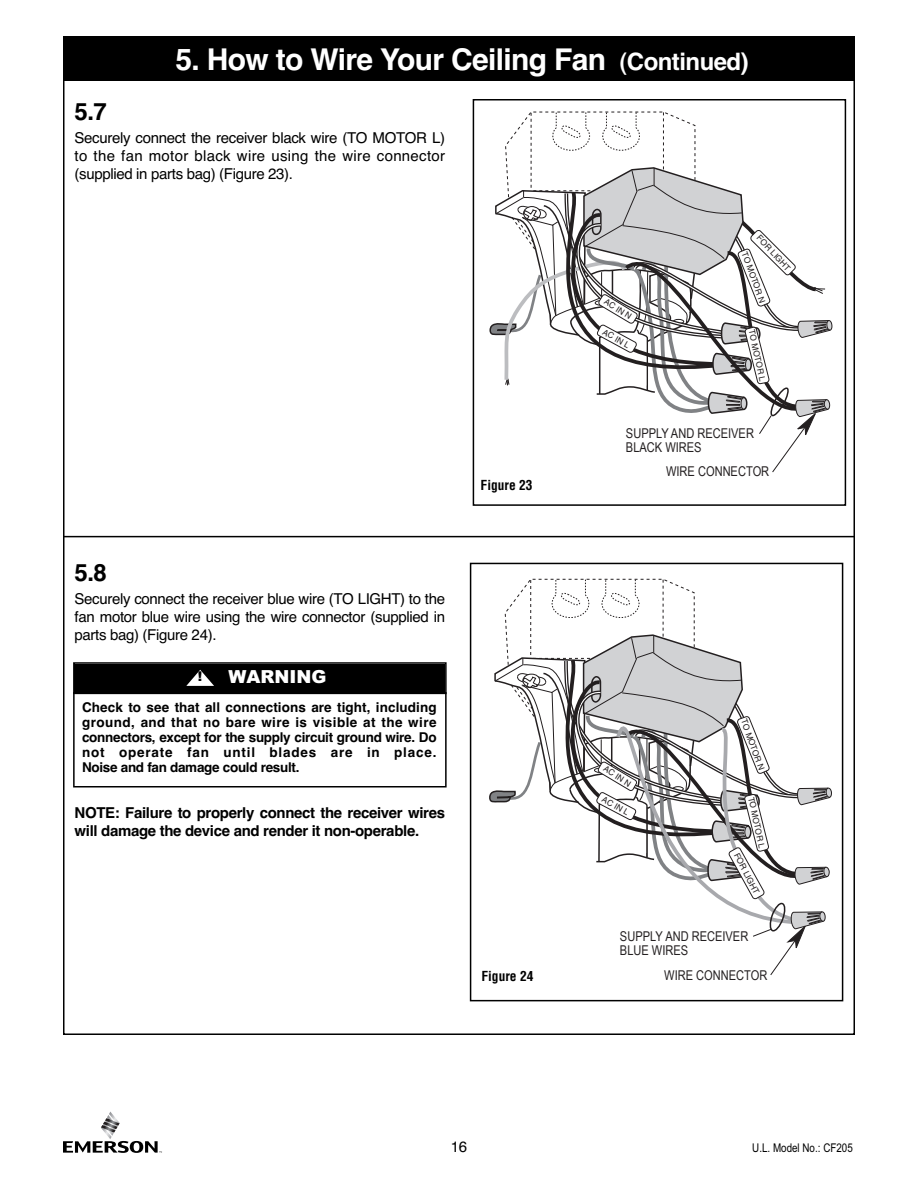
<style>
.page{position:relative;width:918px;height:1188px;background:#fff}
.page>*{position:absolute;margin:0;border:0;box-sizing:border-box;transform-origin:0 0}
.t1{font:700 30px "Helvetica";letter-spacing:-.02em;color:#fff}
.t2{font:700 24px "Helvetica";color:#000}
.t3{font:900 18px "Arial";color:#fff}
.t4{font:15px/18px "Helvetica";letter-spacing:-.02em;color:#000;text-align:justify}
.t5{font:700 15px/18px "Helvetica";letter-spacing:-.02em;color:#000}
.t6{font:700 13.5px/15px "Helvetica";letter-spacing:-.02em;color:#000;text-align:justify}
.t7{font:13.5px/13.5px "Arial Narrow";color:#231f20}
.t8{font:700 condensed 13.5px "Helvetica";color:#000}
.t9{font:900 13.5px "Arial";color:#000}
.t10{font:12px "Arial Narrow";color:#000}
.t11{font:8.4px "Helvetica";color:#231f20}
.s1{font-size:24px}
</style>
<div class="page">
<svg style="left:63px;top:1111px;width:99px;height:42px"></svg>
<div style="left:63px;top:36px;width:792px;height:45px;background:#000"></div>
<hr style="left:63px;top:536px;width:792px;height:1px;background:#000">
<svg style="left:489px;top:111px;width:343px;height:362px"></svg>
<div style="left:473px;top:99px;width:373px;height:407px;border:2px solid #000"></div>
<svg style="left:490px;top:579px;width:342px;height:396px"></svg>
<div style="left:470px;top:563px;width:373px;height:438px;border:2px solid #000"></div>
<div style="left:481px;top:971px;width:70px;height:23px;background:#fff"></div>
<div style="left:73px;top:692px;width:374px;height:96px;border:2px solid #000"></div>
<div style="left:75px;top:664px;width:370px;height:29px;background:#000"></div>
<div style="left:73px;top:662px;width:374px;height:32px;border:2px solid #000"></div>
<svg style="left:186px;top:670px;width:28px;height:16px"></svg>
<h1 class="t1" style="left:175px;top:42px;width:575px">5. How to Wire Your Ceiling Fan <span class="s1">(Continued)</span></h1>
<h2 class="t2" style="left:75px;top:98px;width:34px">5.7</h2>
<p class="t4" style="left:75px;top:129px;width:372px">Securely connect the receiver black wire (TO MOTOR L) to the fan motor black wire using the wire connector (supplied in parts bag) (Figure 23).</p>
<h2 class="t2" style="left:75px;top:559px;width:34px">5.8</h2>
<p class="t4" style="left:75px;top:589px;width:372px">Securely connect the receiver blue wire (TO LIGHT) to the fan motor blue wire using the wire connector (supplied in parts bag) (Figure 24).</p>
<p class="t9" style="left:198px;top:669px;width:6px">!</p>
<p class="t3" style="left:228px;top:666px;width:99px">WARNING</p>
<p class="t6" style="left:82px;top:700px;width:356px">Check to see that all connections are tight, including ground, and that no bare wire is visible at the wire connectors, except for the supply circuit ground wire. Do not operate fan until blades are in place.<br>Noise and fan damage could result.</p>
<p class="t5" style="left:75px;top:804px;width:372px">NOTE: Failure to properly connect the receiver wires will damage the device and render it non-operable.</p>
<p class="t8" style="left:481px;top:477px;width:54px">Figure 23</p>
<p class="t8" style="left:481px;top:968px;width:54px">Figure 24</p>
<p class="t11" style="left:607px;top:298px;width:31px;rotate:33deg">AC IN N</p>
<p class="t11" style="left:605px;top:328px;width:31px;rotate:30deg">AC IN L</p>
<p class="t11" style="left:760px;top:234px;width:46px;rotate:47deg">FOR LIGHT</p>
<p class="t11" style="left:747px;top:251px;width:53px;rotate:70deg">TO MOTOR N</p>
<p class="t11" style="left:755px;top:329px;width:53px;rotate:78deg">TO MOTOR L</p>
<p class="t7" style="left:626px;top:427px;width:130px">SUPPLY AND RECEIVER<br>BLACK WIRES</p>
<p class="t7" style="left:666px;top:465px;width:105px">WIRE CONNECTOR</p>
<p class="t11" style="left:747px;top:718px;width:53px;rotate:70deg">TO MOTOR N</p>
<p class="t11" style="left:606px;top:765px;width:31px;rotate:33deg">AC IN N</p>
<p class="t11" style="left:604px;top:796px;width:31px;rotate:30deg">AC IN L</p>
<p class="t11" style="left:754px;top:796px;width:53px;rotate:78deg">TO MOTOR L</p>
<p class="t11" style="left:739px;top:852px;width:46px;rotate:63deg">FOR LIGHT</p>
<p class="t7" style="left:620px;top:930px;width:130px">SUPPLY AND RECEIVER<br>BLUE WIRES</p>
<p class="t7" style="left:664px;top:969px;width:105px">WIRE CONNECTOR</p>
<p class="t4" style="left:451px;top:1138px;width:18px">16</p>
<p class="t10" style="left:752px;top:1141px;width:102px">U.L. Model No.: CF205</p>
</div>
